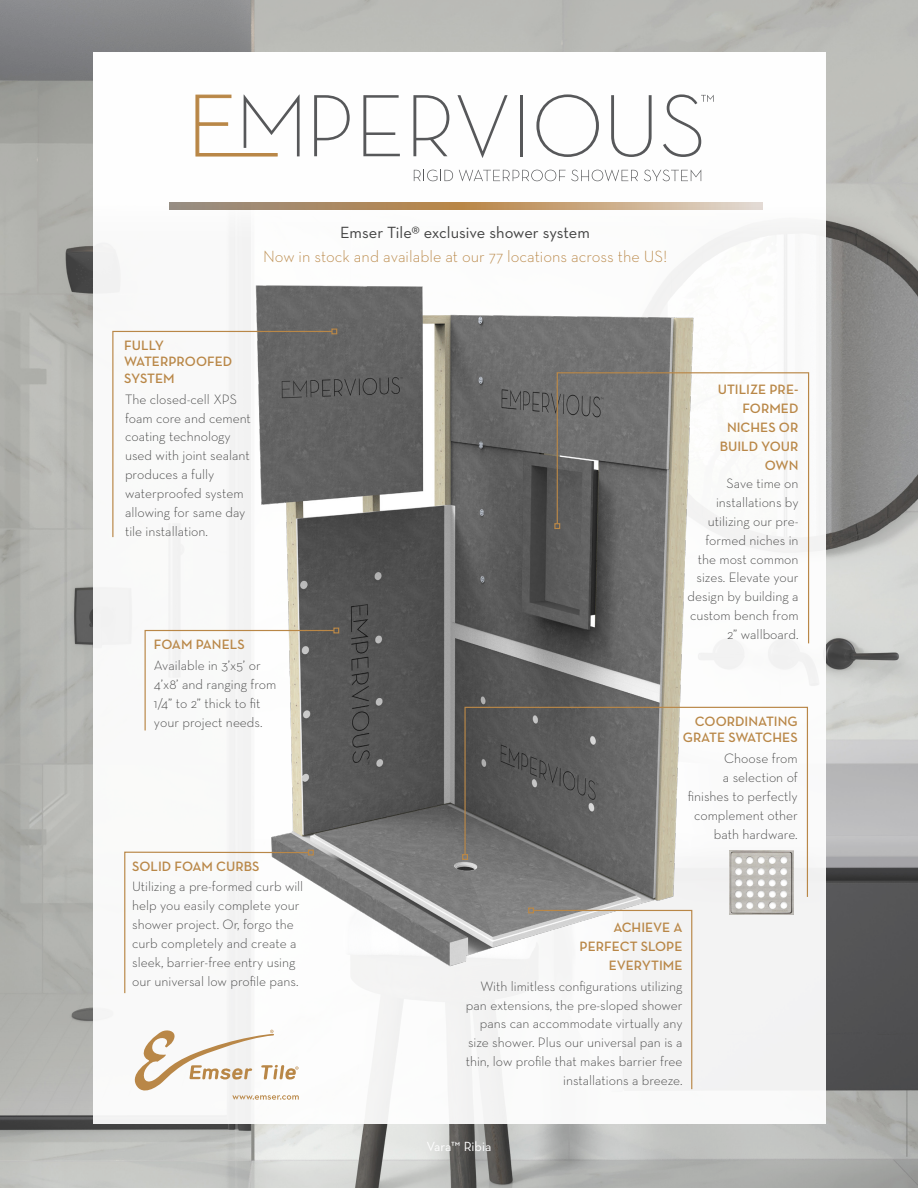
<style>
.page{position:relative;width:918px;height:1188px;background:#fff}
.page>*{position:absolute;margin:0;border:0;box-sizing:border-box;transform-origin:0 0}
.t1{font:300 16.5px "Neutraface Text";color:#b98747}
.t2{font:16.5px "Neutraface Text";color:#434343}
.t3{font:300 13.8px/18.9px "Neutraface Text";color:#434343}
.t4{font:600 13.8px/18.9px "Neutraface Text";color:#b98747;text-align:right}
.t5{font:13.5px "Neutraface Text";color:#fff}
</style>
<div class="page">
<img style="left:0;top:0;width:918px;height:1188px">
<div style="left:93px;top:53px;width:732px;height:1071px;background:#fff"></div>
<img style="left:229px;top:250px;width:477px;height:764px">
<svg style="left:169px;top:203px;width:593px;height:7px;background:#ba9c79"></svg>
<svg style="left:196px;top:95px;width:104px;height:61px"></svg>
<svg style="left:314px;top:95px;width:36px;height:61px"></svg>
<svg style="left:363px;top:95px;width:37px;height:61px"></svg>
<svg style="left:413px;top:95px;width:36px;height:61px"></svg>
<svg style="left:457px;top:95px;width:51px;height:63px"></svg>
<hr style="left:520px;top:95px;width:3px;height:61px;background:#57585a">
<svg style="left:536px;top:94px;width:63px;height:63px"></svg>
<svg style="left:611px;top:95px;width:41px;height:62px"></svg>
<svg style="left:663px;top:94px;width:51px;height:63px"></svg>
<svg style="left:414px;top:170px;width:39px;height:11px"></svg>
<svg style="left:459px;top:170px;width:179px;height:11px"></svg>
<svg style="left:644px;top:170px;width:57px;height:11px"></svg>
<svg style="left:112px;top:330px;width:221px;height:208px"></svg>
<svg style="left:331px;top:328px;width:6px;height:6px"></svg>
<svg style="left:556px;top:372px;width:254px;height:273px"></svg>
<svg style="left:554px;top:523px;width:6px;height:6px"></svg>
<svg style="left:124px;top:850px;width:190px;height:144px"></svg>
<div style="left:528px;top:908px;width:165px;height:182px;background:#f4f4f4"></div>
<svg style="left:144px;top:628px;width:195px;height:104px"></svg>
<svg style="left:464px;top:706px;width:345px;height:192px"></svg>
<svg style="left:462px;top:854px;width:6px;height:6px"></svg>
<svg style="left:134px;top:1029px;width:165px;height:71px"></svg>
<img style="left:730px;top:851px;width:63px;height:63px">
<p class="t2" style="left:340px;top:222px;width:251px">Emser Tile® exclusive shower system</p>
<p class="t1" style="left:263px;top:246px;width:405px">Now in stock and available at our 77 locations across the US!</p>
<p class="t4" style="left:124px;top:337px;width:110px;line-height:16.5px;text-align:left">FULLY<br>WATERPROOFED<br>SYSTEM</p>
<p class="t3" style="left:125px;top:389px;width:127px">The closed-cell XPS foam core and cement coating technology used with joint sealant produces a fully waterproofed system allowing for same day tile installation.</p>
<p class="t4" style="left:154px;top:635px;width:92px">FOAM PANELS</p>
<p class="t3" style="left:154px;top:656px;width:124px">Available in 3’x5’ or<br>4’x8’ and ranging from<br>1/4” to 2” thick to fit your project needs.</p>
<p class="t4" style="left:132px;top:856px;width:129px">SOLID FOAM CURBS</p>
<p class="t4" style="left:718px;top:380px;width:82px">UTILIZE PRE-<br>FORMED<br>NICHES OR<br>BUILD YOUR<br>OWN</p>
<p class="t3" style="left:688px;top:473px;width:113px;text-align:right">Save time on installations by utilizing our pre&shy;formed niches in the most common sizes. Elevate your design by building a custom bench from<br>2” wallboard.</p>
<p class="t4" style="left:683px;top:713px;width:116px;line-height:16.5px">COORDINATING<br>GRATE SWATCHES</p>
<p class="t3" style="left:688px;top:749px;width:112px;text-align:right">Choose from<br>a selection of finishes to perfectly complement other bath hardware.</p>
<p class="t3" style="left:132px;top:877px;width:173px">Utilizing a pre-formed curb will help you easily complete your shower project. Or, forgo the curb completely and create a sleek, barrier-free entry using our universal low profile pans.</p>
<p class="t4" style="left:580px;top:917px;width:104px">ACHIEVE A<br>PERFECT SLOPE<br>EVERYTIME</p>
<p class="t3" style="left:466px;top:976px;width:218px;text-align:right">With limitless configurations utilizing pan extensions, the pre-sloped shower pans can accommodate virtually any size shower. Plus our universal pan is a thin, low profile that makes barrier free installations a breeze.</p>
<p class="t5" style="left:427px;top:1138px;width:66px">Vara™ Ribia</p>
</div>
